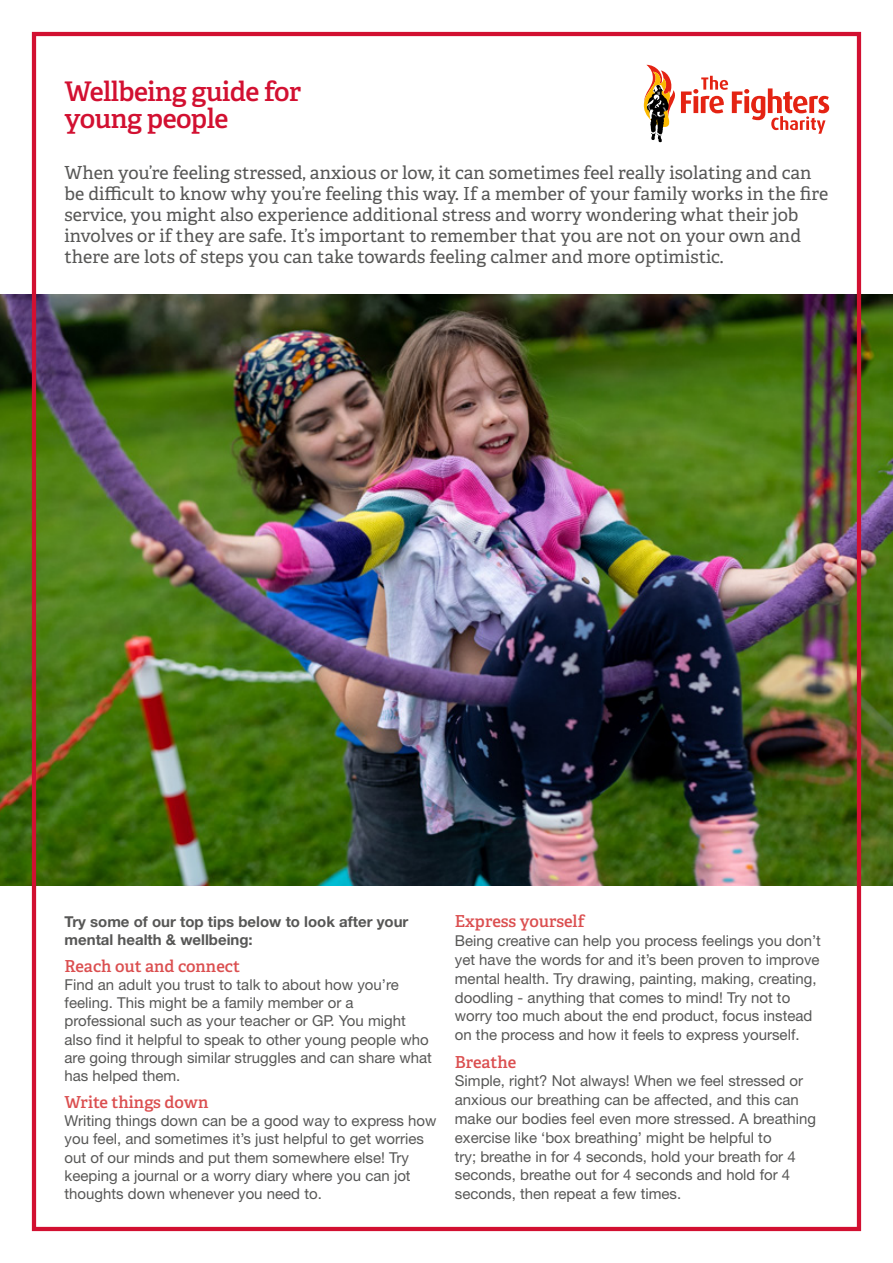
<style>
.page{position:relative;width:893px;height:1263px;background:#fff}
.page>*{position:absolute;margin:0;border:0;box-sizing:border-box;transform-origin:0 0}
.t1{font:600 27px/27px "Adelle Basic";letter-spacing:-.02em;color:#d21031}
.t2{font:18px/21px "Adelle Basic";color:#575756}
.t3{font:600 16.5px "Adelle Basic";color:#db4f50}
.t4{font:15px/18.8px "Helvetica Neue";color:#575756}
.t5{font:700 15px/18.3px "Helvetica Neue";color:#575756}
</style>
<div class="page">
<img style="left:0;top:294px;width:893px;height:591px">
<img style="left:30px;top:31px;width:833px;height:1201px">
<svg style="left:644px;top:65px;width:185px;height:77px"></svg>
<h1 class="t1" style="left:65px;top:78px;width:238px">Wellbeing guide for young people</h1>
<p class="t2" style="left:65px;top:163px;width:765px">When you’re feeling stressed, anxious or low, it can sometimes feel really isolating and can be difficult to know why you’re feeling this way. If a member of your family works in the fire service, you might also experience additional stress and worry wondering what their job involves or if they are safe. It’s important to remember that you are not on your own and there are lots of steps you can take towards feeling calmer and more optimistic.</p>
<p class="t5" style="left:65px;top:912px;width:345px">Try some of our top tips below to look after your mental health &amp; wellbeing:</p>
<p class="t3" style="left:65px;top:955px;width:177px">Reach out and connect</p>
<p class="t4" style="left:65px;top:975px;width:369px;line-height:18.3px">Find an adult you trust to talk to about how you’re feeling. This might be a family member or a professional such as your teacher or GP. You might also find it helpful to speak to other young people who are going through similar struggles and can share what has helped them.</p>
<p class="t3" style="left:65px;top:1092px;width:145px">Write things down</p>
<p class="t4" style="left:65px;top:1111px;width:373px;line-height:18.3px">Writing things down can be a good way to express how you feel, and sometimes it’s just helpful to get worries out of our minds and put them somewhere else! Try keeping a journal or a worry diary where you can jot thoughts down whenever you need to.</p>
<p class="t3" style="left:455px;top:911px;width:131px">Express yourself</p>
<p class="t4" style="left:455px;top:931px;width:367px">Being creative can help you process feelings you don’t yet have the words for and it’s been proven to improve mental health. Try drawing, painting, making, creating, doodling - anything that comes to mind! Try not to worry too much about the end product, focus instead on the process and how it feels to express yourself.</p>
<p class="t3" style="left:455px;top:1051px;width:63px">Breathe</p>
<p class="t4" style="left:455px;top:1071px;width:363px">Simple, right? Not always! When we feel stressed or anxious our breathing can be affected, and this can make our bodies feel even more stressed. A breathing exercise like ‘box breathing’ might be helpful to<br>try; breathe in for 4 seconds, hold your breath for 4 seconds, breathe out for 4 seconds and hold for 4 seconds, then repeat a few times.</p>
</div>
